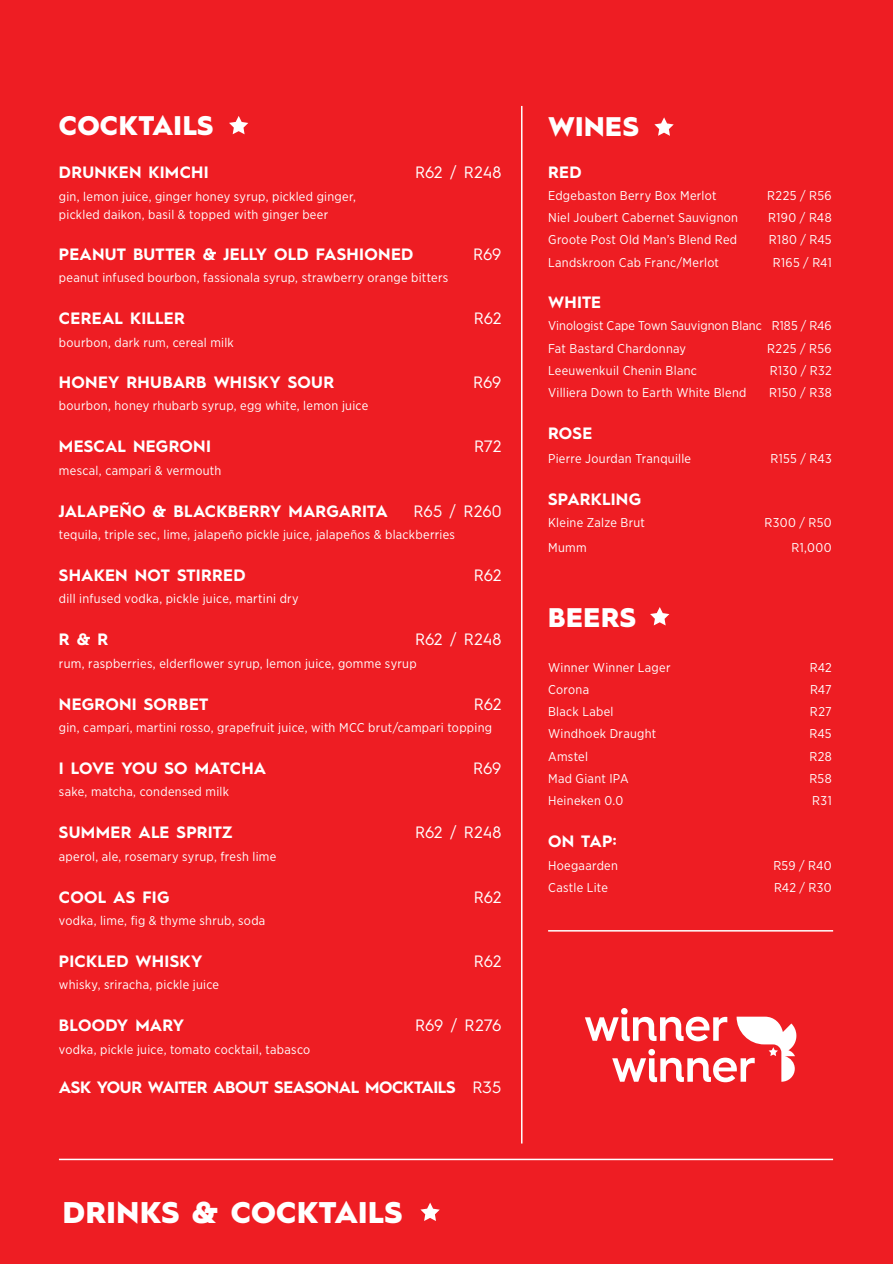
<style>
.page{position:relative;width:893px;height:1264px;background:#fff}
.page>*{position:absolute;margin:0;border:0;box-sizing:border-box;transform-origin:0 0}
.t1{font:900 30px "Hurme Geometric Sans 1";letter-spacing:.015em;color:#fff}
.t2{font:900 27px "Hurme Geometric Sans 1";letter-spacing:.02em;color:#fff}
.t3{font:700 16.5px "Hurme Geometric Sans 1";letter-spacing:.01em;color:#fff}
.t4{font:16.5px "Hurme Geometric Sans 1";letter-spacing:-.005em;color:#fff}
.t5{font:700 16.5px "Hurme Geometric Sans 1";letter-spacing:-.025em;color:#fff}
.t6{font:12.75px/18px "Gotham Narrow";letter-spacing:.02em;color:#fff}
.s1{font-weight:400}
</style>
<div class="page">
<div style="left:0;top:0;width:893px;height:1263px;background:#ee1d23"></div>
<svg style="left:420px;top:1202px;width:20px;height:19px"></svg>
<hr style="left:59px;top:1158px;width:774px;height:2px;background:#fff">
<hr style="left:521px;top:106px;width:1px;height:1037px;background:#fff">
<svg style="left:229px;top:116px;width:19px;height:18px"></svg>
<svg style="left:654px;top:117px;width:19px;height:19px"></svg>
<svg style="left:650px;top:607px;width:19px;height:18px"></svg>
<svg style="left:585px;top:1008px;width:211px;height:74px"></svg>
<hr style="left:548px;top:930px;width:285px;height:1px;background:#fff">
<h2 class="t2" style="left:59px;top:107px;width:156px">COCKTAILS</h2>
<p class="t3" style="left:59px;top:161px;width:151px">DRUNKEN KIMCHI</p>
<p class="t4" style="left:415px;top:161px;width:88px">R62 / R248</p>
<p class="t6" style="left:59px;top:187px;width:298px">gin, lemon juice, ginger honey syrup, pickled ginger, pickled daikon, basil &amp; topped with ginger beer</p>
<p class="t3" style="left:59px;top:243px;width:356px">PEANUT BUTTER &amp; JELLY OLD FASHIONED</p>
<p class="t4" style="left:473px;top:243px;width:30px">R69</p>
<p class="t6" style="left:59px;top:268px;width:391px">peanut infused bourbon, fassionala syrup, strawberry orange bitters</p>
<p class="t3" style="left:59px;top:307px;width:127px">CEREAL KILLER</p>
<p class="t4" style="left:474px;top:307px;width:29px">R62</p>
<p class="t6" style="left:59px;top:333px;width:176px">bourbon, dark rum, cereal milk</p>
<p class="t3" style="left:59px;top:370px;width:277px">HONEY RHUBARB WHISKY SOUR</p>
<p class="t4" style="left:473px;top:370px;width:30px">R69</p>
<p class="t6" style="left:59px;top:396px;width:311px">bourbon, honey rhubarb syrup, egg white, lemon juice</p>
<p class="t3" style="left:59px;top:435px;width:154px">MESCAL NEGRONI</p>
<p class="t4" style="left:474px;top:435px;width:29px">R72</p>
<p class="t6" style="left:59px;top:461px;width:164px">mescal, campari &amp; vermouth</p>
<p class="t3" style="left:59px;top:499px;width:330px">JALAPEÑO &amp; BLACKBERRY MARGARITA</p>
<p class="t4" style="left:413px;top:499px;width:89px">R65 / R260</p>
<p class="t6" style="left:59px;top:525px;width:397px">tequila, triple sec, lime, jalapeño pickle juice, jalapeños &amp; blackberries</p>
<p class="t3" style="left:59px;top:563px;width:188px">SHAKEN NOT STIRRED</p>
<p class="t4" style="left:474px;top:563px;width:29px">R62</p>
<p class="t6" style="left:59px;top:589px;width:241px">dill infused vodka, pickle juice, martini dry</p>
<p class="t3" style="left:59px;top:628px;width:51px">R &amp; R</p>
<p class="t4" style="left:415px;top:628px;width:88px">R62 / R248</p>
<p class="t6" style="left:59px;top:654px;width:359px">rum, raspberries, elderflower syrup, lemon juice, gomme syrup</p>
<p class="t3" style="left:59px;top:692px;width:151px">NEGRONI SORBET</p>
<p class="t4" style="left:474px;top:692px;width:29px">R62</p>
<p class="t6" style="left:59px;top:718px;width:434px">gin, campari, martini rosso, grapefruit juice, with MCC brut/campari topping</p>
<p class="t3" style="left:59px;top:756px;width:209px">I LOVE YOU SO MATCHA</p>
<p class="t4" style="left:473px;top:756px;width:30px">R69</p>
<p class="t6" style="left:59px;top:782px;width:171px">sake, matcha, condensed milk</p>
<p class="t3" style="left:59px;top:821px;width:175px">SUMMER ALE SPRITZ</p>
<p class="t4" style="left:415px;top:821px;width:88px">R62 / R248</p>
<p class="t6" style="left:59px;top:846px;width:219px">aperol, ale, rosemary syrup, fresh lime</p>
<p class="t3" style="left:59px;top:885px;width:112px">COOL AS FIG</p>
<p class="t4" style="left:474px;top:885px;width:29px">R62</p>
<p class="t6" style="left:59px;top:911px;width:208px">vodka, lime, fig &amp; thyme shrub, soda</p>
<p class="t3" style="left:59px;top:949px;width:145px">PICKLED WHISKY</p>
<p class="t4" style="left:474px;top:949px;width:29px">R62</p>
<p class="t6" style="left:59px;top:975px;width:162px">whisky, sriracha, pickle juice</p>
<p class="t3" style="left:59px;top:1014px;width:127px">BLOODY MARY</p>
<p class="t4" style="left:415px;top:1014px;width:88px">R69 / R276</p>
<p class="t6" style="left:59px;top:1039px;width:253px">vodka, pickle juice, tomato cocktail, tabasco</p>
<p class="t5" style="left:59px;top:1075px;width:444px">ASK YOUR WAITER ABOUT SEASONAL MOCKTAILS <span class="s1">R35</span></p>
<h1 class="t1" style="left:63px;top:1191px;width:341px">DRINKS &amp; COCKTAILS</h1>
<h2 class="t2" style="left:548px;top:108px;width:92px">WINES</h2>
<p class="t3" style="left:548px;top:160px;width:35px">RED</p>
<p class="t6" style="left:548px;top:186px;width:170px">Edgebaston Berry Box Merlot</p>
<p class="t6" style="left:767px;top:186px;width:66px">R225 / R56</p>
<p class="t6" style="left:548px;top:208px;width:191px">Niel Joubert Cabernet Sauvignon</p>
<p class="t6" style="left:768px;top:208px;width:65px">R190 / R48</p>
<p class="t6" style="left:548px;top:230px;width:190px">Groote Post Old Man’s Blend Red</p>
<p class="t6" style="left:769px;top:230px;width:64px">R180 / R45</p>
<p class="t6" style="left:548px;top:253px;width:172px">Landskroon Cab Franc/Merlot</p>
<p class="t6" style="left:773px;top:253px;width:60px">R165 / R41</p>
<p class="t3" style="left:548px;top:291px;width:55px">WHITE</p>
<p class="t6" style="left:548px;top:314px;width:285px;line-height:22.2px">Vinologist Cape Town Sauvignon Blanc R185 / R46<br>Fat Bastard Chardonnay</p>
<p class="t6" style="left:767px;top:339px;width:66px">R225 / R56</p>
<p class="t6" style="left:548px;top:361px;width:150px">Leeuwenkuil Chenin Blanc</p>
<p class="t6" style="left:770px;top:361px;width:63px">R130 / R32</p>
<p class="t6" style="left:548px;top:383px;width:200px">Villiera Down to Earth White Blend</p>
<p class="t6" style="left:769px;top:383px;width:64px">R150 / R38</p>
<p class="t3" style="left:548px;top:422px;width:46px">ROSE</p>
<p class="t6" style="left:548px;top:449px;width:144px">Pierre Jourdan Tranquille</p>
<p class="t6" style="left:770px;top:449px;width:63px">R155 / R43</p>
<p class="t3" style="left:548px;top:488px;width:95px">SPARKLING</p>
<p class="t6" style="left:548px;top:514px;width:98px">Kleine Zalze Brut</p>
<p class="t6" style="left:764px;top:514px;width:69px">R300 / R50</p>
<p class="t6" style="left:548px;top:538px;width:40px">Mumm</p>
<p class="t6" style="left:791px;top:538px;width:42px">R1,000</p>
<h2 class="t2" style="left:548px;top:599px;width:89px">BEERS</h2>
<p class="t6" style="left:548px;top:658px;width:124px">Winner Winner Lager</p>
<p class="t6" style="left:810px;top:658px;width:23px">R42</p>
<p class="t6" style="left:548px;top:680px;width:42px">Corona</p>
<p class="t6" style="left:810px;top:680px;width:23px">R47</p>
<p class="t6" style="left:548px;top:702px;width:67px">Black Label</p>
<p class="t6" style="left:810px;top:702px;width:23px">R27</p>
<p class="t6" style="left:548px;top:724px;width:110px">Windhoek Draught</p>
<p class="t6" style="left:809px;top:724px;width:24px">R45</p>
<p class="t6" style="left:548px;top:747px;width:41px">Amstel</p>
<p class="t6" style="left:809px;top:747px;width:24px">R28</p>
<p class="t6" style="left:548px;top:769px;width:82px">Mad Giant IPA</p>
<p class="t6" style="left:809px;top:769px;width:24px">R58</p>
<p class="t6" style="left:548px;top:791px;width:77px">Heineken 0.0</p>
<p class="t6" style="left:812px;top:791px;width:21px">R31</p>
<p class="t3" style="left:548px;top:830px;width:70px">ON TAP:</p>
<p class="t6" style="left:548px;top:856px;width:71px">Hoegaarden</p>
<p class="t6" style="left:773px;top:856px;width:60px">R59 / R40</p>
<p class="t6" style="left:548px;top:878px;width:61px">Castle Lite</p>
<p class="t6" style="left:774px;top:878px;width:59px">R42 / R30</p>
</div>
